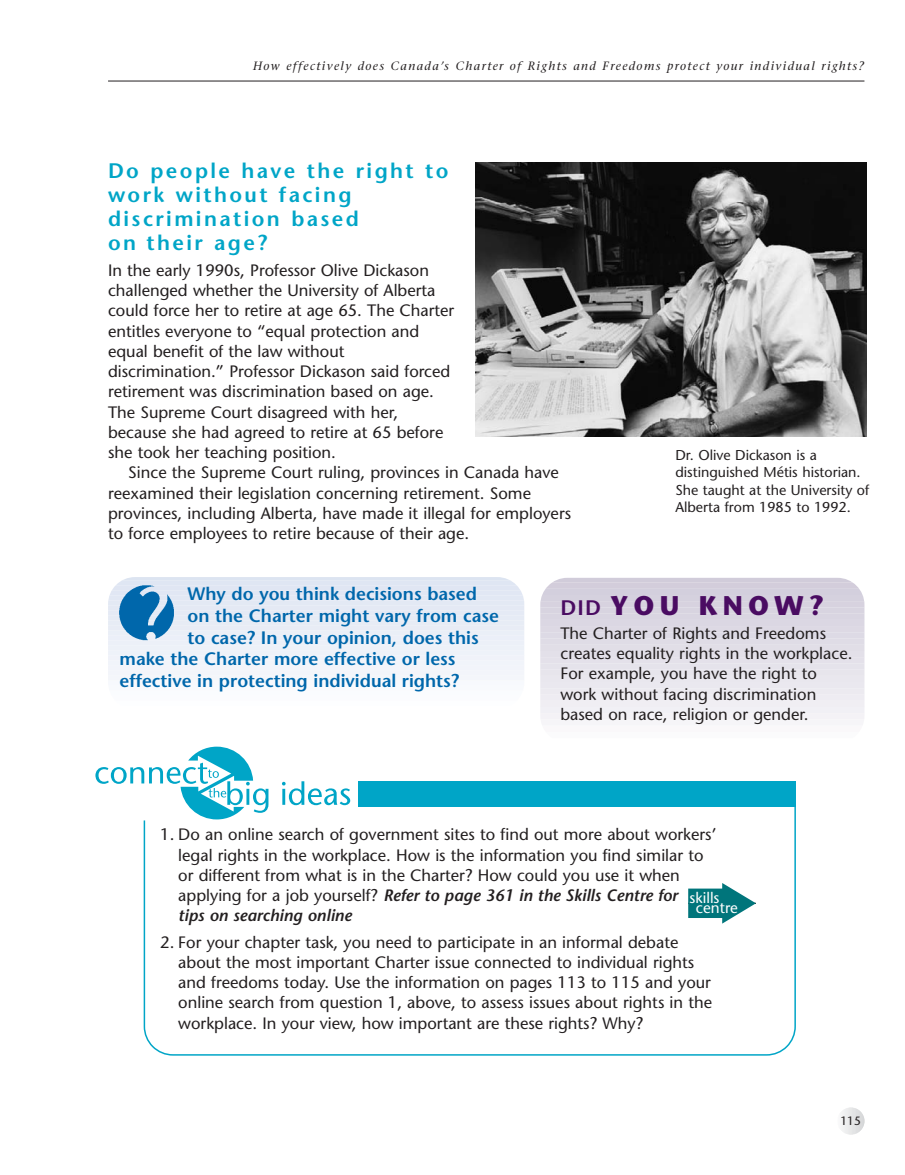
<style>
.page{position:relative;width:905px;height:1175px;background:#fff}
.page>*{position:absolute;margin:0;border:0;box-sizing:border-box;transform-origin:0 0}
.t1{font:700 27px "Stone Sans";letter-spacing:.19em;color:#4a0c62}
.t2{font:600 21px/24px "Stone Sans";letter-spacing:.115em;color:#00a5c7}
.t3{font:600 18px "Stone Sans";color:#0067ab}
.t4{font:16.5px/20.2px "Stone Sans";color:#231f20}
.t5{font:15.15px "Stone Sans";color:#fff}
.t6{font:14.25px/17.2px "Stone Sans";color:#231f20}
.t7{font:italic 12px "Stone Serif";letter-spacing:.115em;color:#231f20}
.t8{font:12px "Stone Sans";color:#231f20}
.s1{font-weight:600;font-size:21px}
.s2{font-weight:600;font-style:italic}
</style>
<div class="page">
<svg style="left:841px;top:1107px;width:24px;height:27px"></svg>
<hr style="left:108px;top:81px;width:756px;height:1px;background:#231f20">
<img style="left:475px;top:162px;width:391px;height:274px">
<div style="left:108px;top:577px;width:416px;height:5px;background:#dce4f1"></div>
<div style="left:108px;top:578px;width:416px;height:9px;background:#dfe6f3"></div>
<div style="left:108px;top:583px;width:416px;height:9px;background:#e0e6f3"></div>
<div style="left:108px;top:588px;width:416px;height:9px;background:#e1e7f4"></div>
<div style="left:108px;top:593px;width:416px;height:9px;background:#e2e8f4"></div>
<div style="left:108px;top:598px;width:416px;height:9px;background:#e3e9f4"></div>
<div style="left:108px;top:603px;width:416px;height:9px;background:#e4e9f4"></div>
<div style="left:108px;top:608px;width:416px;height:9px;background:#e5eaf5"></div>
<div style="left:108px;top:613px;width:416px;height:9px;background:#e6ebf5"></div>
<div style="left:108px;top:618px;width:416px;height:9px;background:#e7ecf5"></div>
<div style="left:108px;top:623px;width:416px;height:9px;background:#e8ecf5"></div>
<div style="left:108px;top:628px;width:416px;height:9px;background:#eaeff7"></div>
<div style="left:108px;top:633px;width:416px;height:9px;background:#ebeff8"></div>
<div style="left:108px;top:638px;width:416px;height:9px;background:#ecf0f8"></div>
<div style="left:108px;top:643px;width:416px;height:9px;background:#edf1f8"></div>
<div style="left:108px;top:648px;width:416px;height:9px;background:#eef2f9"></div>
<div style="left:108px;top:653px;width:416px;height:9px;background:#f0f2f9"></div>
<div style="left:108px;top:658px;width:416px;height:9px;background:#f1f4fa"></div>
<div style="left:108px;top:663px;width:416px;height:9px;background:#f2f4fa"></div>
<div style="left:108px;top:668px;width:416px;height:9px;background:#f3f5fa"></div>
<div style="left:108px;top:673px;width:416px;height:9px;background:#f4f6fa"></div>
<div style="left:108px;top:678px;width:416px;height:9px;background:#f7f9fd"></div>
<div style="left:108px;top:683px;width:416px;height:9px;background:#f8fafd"></div>
<div style="left:108px;top:688px;width:416px;height:9px;background:#fafcfe"></div>
<div style="left:108px;top:693px;width:416px;height:9px;background:#fbfcfe"></div>
<img style="left:119px;top:585px;width:55px;height:56px">
<svg style="left:143px;top:795px;width:653px;height:261px"></svg>
<svg style="left:282px;top:781px;width:68px;height:24px"></svg>
<svg style="left:95px;top:746px;width:173px;height:73px"></svg>
<div style="left:358px;top:781px;width:438px;height:25px;background:#00a5c7"></div>
<div style="left:540px;top:578px;width:324px;height:6px;background:#d1ccda"></div>
<div style="left:540px;top:581px;width:324px;height:9px;background:#d3cddb"></div>
<div style="left:540px;top:587px;width:324px;height:9px;background:#d3cfdd"></div>
<div style="left:540px;top:593px;width:324px;height:9px;background:#d5d1de"></div>
<div style="left:540px;top:600px;width:324px;height:8px;background:#d7d2df"></div>
<div style="left:540px;top:606px;width:324px;height:9px;background:#d8d4e0"></div>
<div style="left:540px;top:612px;width:324px;height:9px;background:#d9d5e1"></div>
<div style="left:540px;top:618px;width:324px;height:9px;background:#dbd7e3"></div>
<div style="left:540px;top:625px;width:324px;height:8px;background:#ddd9e4"></div>
<div style="left:540px;top:631px;width:324px;height:9px;background:#dddae5"></div>
<div style="left:540px;top:637px;width:324px;height:9px;background:#dfdce6"></div>
<div style="left:540px;top:643px;width:324px;height:9px;background:#e1dee7"></div>
<div style="left:540px;top:649px;width:324px;height:9px;background:#e3e0e9"></div>
<div style="left:540px;top:656px;width:324px;height:8px;background:#e4e1ea"></div>
<div style="left:540px;top:662px;width:324px;height:9px;background:#e5e3eb"></div>
<div style="left:540px;top:668px;width:324px;height:9px;background:#e7e5ec"></div>
<div style="left:540px;top:674px;width:324px;height:9px;background:#e9e7ee"></div>
<div style="left:540px;top:681px;width:324px;height:8px;background:#eae8ef"></div>
<div style="left:540px;top:687px;width:324px;height:9px;background:#eceaf0"></div>
<div style="left:540px;top:693px;width:324px;height:9px;background:#eeecf2"></div>
<div style="left:540px;top:699px;width:324px;height:9px;background:#f0eef3"></div>
<div style="left:540px;top:705px;width:324px;height:9px;background:#f1f0f5"></div>
<div style="left:540px;top:712px;width:324px;height:8px;background:#f4f2f6"></div>
<div style="left:540px;top:718px;width:324px;height:9px;background:#f6f5f8"></div>
<div style="left:540px;top:724px;width:324px;height:9px;background:#faf8fa"></div>
<div style="left:540px;top:730px;width:324px;height:9px;background:#fbfbfc"></div>
<div style="left:540px;top:736px;width:324px;height:6px;background:#fff"></div>
<svg style="left:688px;top:883px;width:68px;height:40px"></svg>
<p class="t7" style="left:253px;top:62px;width:612px">How effectively does Canada’s Charter of Rights and Freedoms protect your individual rights?</p>
<p class="t2" style="left:108px;top:160px;width:342px">Do people have the right to work without facing discrimination based<br>on their age?</p>
<p class="t4" style="left:108px;top:262px;width:348px">In the early 1990s, Professor Olive Dickason challenged whether the University of Alberta could force her to retire at age 65. The Charter entitles everyone to “equal protection and equal benefit of the law without discrimination.” Professor Dickason said forced retirement was discrimination based on age.<br>The Supreme Court disagreed with her, because she had agreed to retire at 65 before she took her teaching position.</p>
<p class="t4" style="left:108px;top:464px;width:464px;text-indent:20px">Since the Supreme Court ruling, provinces in Canada have reexamined their legislation concerning retirement. Some provinces, including Alberta, have made it illegal for employers to force employees to retire because of their age.</p>
<p class="t6" style="left:675px;top:448px;width:195px">Dr. Olive Dickason is a distinguished Métis historian.<br>She taught at the University of<br>Alberta from 1985 to 1992.</p>
<p class="t3" style="left:187px;top:587px;width:291px">Why do you think decisions based</p>
<p class="t3" style="left:187px;top:608px;width:313px">on the Charter might vary from case</p>
<p class="t3" style="left:187px;top:630px;width:293px">to case? In your opinion, does this</p>
<p class="t3" style="left:119px;top:652px;width:337px">make the Charter more effective or less</p>
<p class="t3" style="left:119px;top:673px;width:341px">effective in protecting individual rights?</p>
<h1 class="t1" style="left:560px;top:595px;width:265px"><span class="s1">DID</span> YOU KNOW?</h1>
<p class="t4" style="left:560px;top:624px;width:293px">The Charter of Rights and Freedoms creates equality rights in the workplace.<br>For example, you have the right to work without facing discrimination based on race, religion or gender.</p>
<p class="t4" style="left:178px;top:826px;width:539px;text-indent:-18px">1. Do an online search of government sites to find out more about workers’ legal rights in the workplace. How is the information you find similar to or different from what is in the Charter? How could you use it when applying for a job yourself? <span class="s2">Refer to page 361 in the Skills Centre for<br>tips on searching online</span></p>
<p class="t4" style="left:178px;top:933px;width:535px;text-indent:-18px">2. For your chapter task, you need to participate in an informal debate about the most important Charter issue connected to individual rights and freedoms today. Use the information on pages 113 to 115 and your online search from question 1, above, to assess issues about rights in the workplace. In your view, how important are these rights? Why?</p>
<p class="t5" style="left:689px;top:892px;width:31px">skills</p>
<p class="t5" style="left:695px;top:901px;width:44px">centre</p>
<p class="t8" style="left:840px;top:1116px;width:22px">115</p>
</div>
